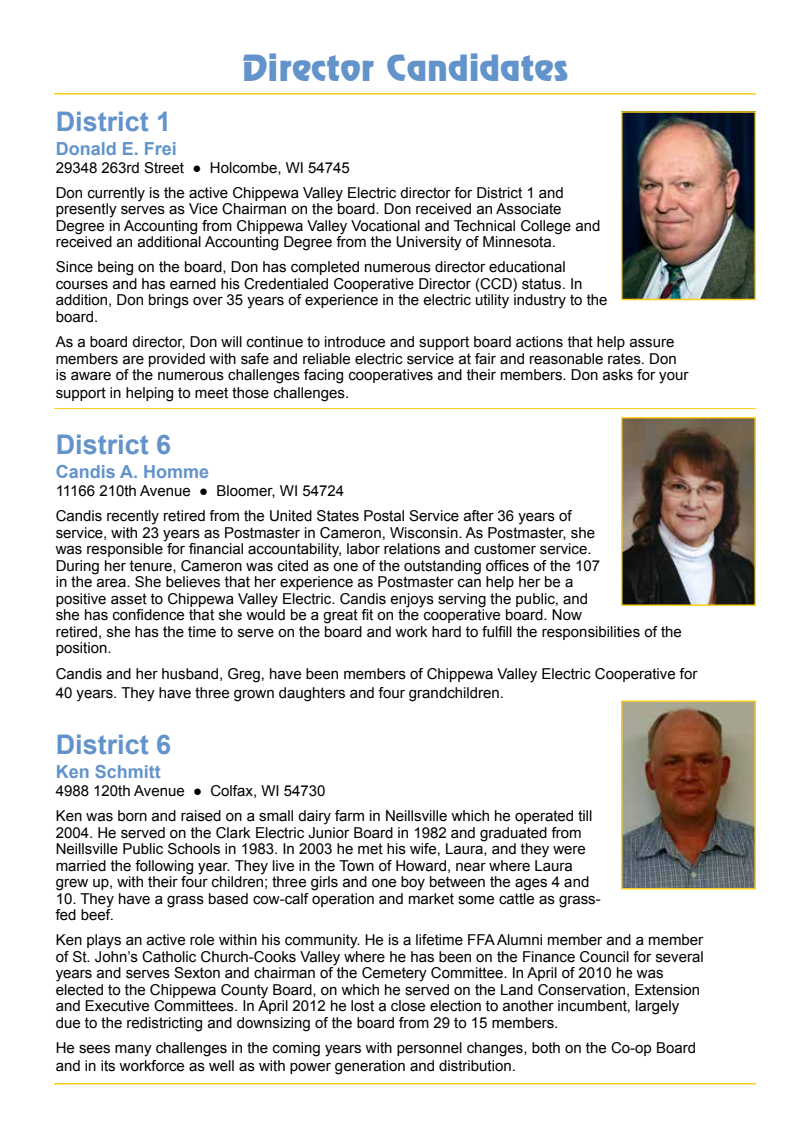
<style>
.page{position:relative;width:810px;height:1134px;background:#fff}
.page>*{position:absolute;margin:0;border:0;box-sizing:border-box;transform-origin:0 0}
.t1{font:36px "Revue BT";color:#6293ca}
.t2{font:700 27px "Arial";color:#6293ca}
.t3{font:700 18px "Arial";color:#6293ca}
.t4{font:15px/16.5px "Arial";color:#000}
</style>
<div class="page">
<img style="left:624px;top:420px;width:129px;height:183px">
<div style="left:621px;top:417px;width:135px;height:189px;border:2px solid #fece1b"></div>
<img style="left:624px;top:114px;width:129px;height:183px">
<div style="left:621px;top:111px;width:135px;height:189px;border:2px solid #fece1b"></div>
<hr style="left:54px;top:93px;width:702px;height:2px;background:#fece1b">
<hr style="left:54px;top:1083px;width:702px;height:1px;background:#fece1b">
<img style="left:624px;top:703px;width:129px;height:184px">
<div style="left:621px;top:700px;width:135px;height:190px;border:2px solid #fece1b"></div>
<hr style="left:54px;top:408px;width:702px;height:1px;background:#fece1b">
<h1 class="t1" style="left:242px;top:47px;width:328px">Director Candidates</h1>
<h2 class="t2" style="left:56px;top:103px;width:117px">District 1</h2>
<p class="t3" style="left:56px;top:136px;width:123px">Donald E. Frei</p>
<p class="t4" style="left:56px;top:155px;width:510px;line-height:25.2px">29348 263rd Street ● Holcombe, WI 54745<br>Don currently is the active Chippewa Valley Electric director for District 1 and</p>
<p class="t4" style="left:56px;top:201px;width:546px">presently serves as Vice Chairman on the board. Don received an Associate<br>Degree in Accounting from Chippewa Valley Vocational and Technical College and received an additional Accounting Degree from the University of Minnesota.</p>
<p class="t4" style="left:56px;top:259px;width:553px">Since being on the board, Don has completed numerous director educational courses and has earned his Credentialed Cooperative Director (CCD) status. In addition, Don brings over 35 years of experience in the electric utility industry to the board.</p>
<p class="t4" style="left:56px;top:334px;width:634px">As a board director, Don will continue to introduce and support board actions that help assure members are provided with safe and reliable electric service at fair and reasonable rates. Don is aware of the numerous challenges facing cooperatives and their members. Don asks for your</p>
<p class="t4" style="left:56px;top:385px;width:295px">support in helping to meet those challenges.</p>
<h2 class="t2" style="left:56px;top:427px;width:117px">District 6</h2>
<p class="t3" style="left:56px;top:460px;width:155px">Candis A. Homme</p>
<p class="t4" style="left:56px;top:479px;width:518px;line-height:25.2px">11166 210th Avenue ● Bloomer, WI 54724<br>Candis recently retired from the United States Postal Service after 36 years of</p>
<p class="t4" style="left:56px;top:525px;width:628px">service, with 23 years as Postmaster in Cameron, Wisconsin. As Postmaster, she<br>was responsible for financial accountability, labor relations and customer service.<br>During her tenure, Cameron was cited as one of the outstanding offices of the 107<br>in the area. She believes that her experience as Postmaster can help her be a<br>positive asset to Chippewa Valley Electric. Candis enjoys serving the public, and<br>she has confidence that she would be a great fit on the cooperative board. Now<br>retired, she has the time to serve on the board and work hard to fulfill the responsibilities of the position.</p>
<p class="t4" style="left:56px;top:664px;width:643px;line-height:19.5px">Candis and her husband, Greg, have been members of Chippewa Valley Electric Cooperative for<br>40 years. They have three grown daughters and four grandchildren.</p>
<h2 class="t2" style="left:56px;top:727px;width:117px">District 6</h2>
<p class="t3" style="left:56px;top:760px;width:107px">Ken Schmitt</p>
<p class="t4" style="left:56px;top:778px;width:538px;line-height:25.2px">4988 120th Avenue ● Colfax, WI 54730<br>Ken was born and raised on a small dairy farm in Neillsville which he operated till</p>
<p class="t4" style="left:56px;top:824px;width:535px">2004. He served on the Clark Electric Junior Board in 1982 and graduated from Neillsville Public Schools in 1983. In 2003 he met his wife, Laura, and they were married the following year. They live in the Town of Howard, near where Laura grew up, with their four children; three girls and one boy between the ages 4 and</p>
<p class="t4" style="left:56px;top:890px;width:546px">10. They have a grass based cow-calf operation and market some cattle as grass&shy;fed beef.</p>
<p class="t4" style="left:56px;top:932px;width:650px">Ken plays an active role within his community. He is a lifetime FFA Alumni member and a member of St. John’s Catholic Church-Cooks Valley where he has been on the Finance Council for several years and serves Sexton and chairman of the Cemetery Committee. In April of 2010 he was elected to the Chippewa County Board, on which he served on the Land Conservation, Extension and Executive Committees. In April 2012 he lost a close election to another incumbent, largely due to the redistricting and downsizing of the board from 29 to 15 members.</p>
<p class="t4" style="left:56px;top:1039px;width:642px;line-height:18px">He sees many challenges in the coming years with personnel changes, both on the Co-op Board and in its workforce as well as with power generation and distribution.</p>
</div>
